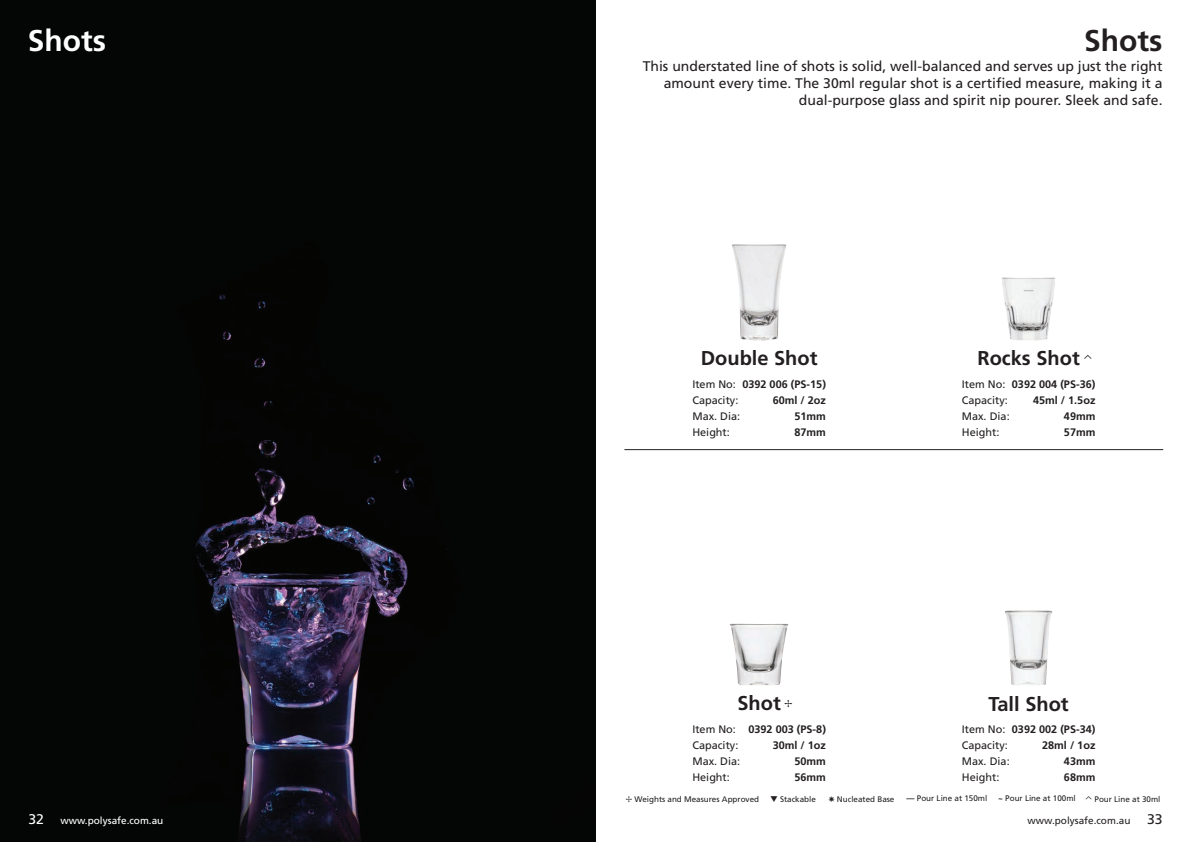
<style>
.page{position:relative;width:1191px;height:842px;background:#fff}
.page>*{position:absolute;margin:0;border:0;box-sizing:border-box;transform-origin:0 0}
.t1{font:700 30px "Frutiger LT Std";color:#fff}
.t2{font:700 30px "Frutiger LT Std";color:#231f20}
.t3{font:700 20px "Frutiger LT Std";color:#231f20}
.t4{font:14px/16.8px "Frutiger LT Std";color:#231f20;text-align:right}
.t5{font:10.9px "Frutiger LT Std";color:#231f20}
.t6{font:700 10.9px "Frutiger LT Std";color:#231f20}
.t7{font:10px "Frutiger LT Std";color:#fff}
.t8{font:10px "Frutiger LT Std";color:#231f20}
.t9{font:10px "Monotype Sorts";color:#231f20}
.t10{font:8.1px "Frutiger LT Std";color:#231f20}
.s1{font-family:"Monotype Sorts"}
.s2{font-weight:700}
.s3{font-size:14px}
</style>
<div class="page">
<img style="left:0;top:0;width:595px;height:842px">
<img style="left:1005px;top:610px;width:47px;height:75px">
<img style="left:730px;top:624px;width:59px;height:62px">
<hr style="left:624px;top:449px;width:539px;height:1px;background:#231f20">
<img style="left:732px;top:244px;width:54px;height:96px">
<img style="left:1002px;top:277px;width:53px;height:63px">
<p class="t1" style="left:28px;top:23px;width:80px">Shots</p>
<p class="t2" style="left:1084px;top:23px;width:80px">Shots</p>
<p class="t4" style="left:643px;top:58px;width:521px">This understated line of shots is solid, well-balanced and serves up just the right amount every time. The 30ml regular shot is a certified measure, making it a</p>
<p class="t4" style="left:799px;top:92px;width:365px">dual-purpose glass and spirit nip pourer. Sleek and safe.</p>
<p class="t3" style="left:701px;top:347px;width:118px">Double Shot</p>
<p class="t6" style="left:742px;top:377px;width:85px">0392 006 (PS-15)</p>
<p class="t6" style="left:772px;top:394px;width:55px">60ml / 2oz</p>
<p class="t6" style="left:794px;top:410px;width:33px">51mm</p>
<p class="t6" style="left:794px;top:426px;width:33px">87mm</p>
<p class="t5" style="left:692px;top:377px;width:45px">Item No:</p>
<p class="t5" style="left:692px;top:394px;width:47px">Capacity:</p>
<p class="t5" style="left:692px;top:410px;width:49px">Max. Dia:</p>
<p class="t5" style="left:692px;top:426px;width:39px">Height:</p>
<p class="t3" style="left:737px;top:691px;width:45px">Shot</p>
<p class="t6" style="left:748px;top:723px;width:79px">0392 003 (PS-8)</p>
<p class="t6" style="left:772px;top:739px;width:55px">30ml / 1oz</p>
<p class="t6" style="left:794px;top:755px;width:33px">50mm</p>
<p class="t6" style="left:794px;top:771px;width:33px">56mm</p>
<p class="t9" style="left:784px;top:699px;width:9px">B</p>
<p class="t5" style="left:692px;top:723px;width:45px">Item No:</p>
<p class="t5" style="left:692px;top:739px;width:47px">Capacity:</p>
<p class="t5" style="left:692px;top:755px;width:49px">Max. Dia:</p>
<p class="t5" style="left:692px;top:771px;width:39px">Height:</p>
<p class="t3" style="left:977px;top:347px;width:104px">Rocks Shot</p>
<p class="t6" style="left:1012px;top:377px;width:85px">0392 004 (PS-36)</p>
<p class="t6" style="left:1033px;top:394px;width:64px">45ml / 1.5oz</p>
<p class="t6" style="left:1064px;top:410px;width:33px">49mm</p>
<p class="t6" style="left:1064px;top:426px;width:33px">57mm</p>
<p class="t5" style="left:962px;top:377px;width:45px">Item No:</p>
<p class="t5" style="left:962px;top:394px;width:47px">Capacity:</p>
<p class="t5" style="left:962px;top:410px;width:49px">Max. Dia:</p>
<p class="t5" style="left:962px;top:426px;width:39px">Height:</p>
<p class="t3" style="left:988px;top:692px;width:82px">Tall Shot</p>
<p class="t6" style="left:1012px;top:723px;width:85px">0392 002 (PS-34)</p>
<p class="t6" style="left:1042px;top:739px;width:55px">28ml / 1oz</p>
<p class="t6" style="left:1064px;top:755px;width:33px">43mm</p>
<p class="t6" style="left:1064px;top:771px;width:33px">68mm</p>
<p class="t5" style="left:962px;top:723px;width:45px">Item No:</p>
<p class="t5" style="left:962px;top:739px;width:47px">Capacity:</p>
<p class="t5" style="left:962px;top:755px;width:49px">Max. Dia:</p>
<p class="t5" style="left:962px;top:771px;width:39px">Height:</p>
<p class="t10" style="left:626px;top:794px;width:135px"><span class="s1">B</span> Weights and Measures Approved</p>
<p class="t10" style="left:780px;top:794px;width:37px">Stackable</p>
<p class="t10" style="left:837px;top:794px;width:59px">Nucleated Base</p>
<p class="t10" style="left:906px;top:794px;width:82px"><span class="s2">—</span> Pour Line at 150ml</p>
<p class="t10" style="left:998px;top:794px;width:79px"><span class="s2">~</span> Pour Line at 100ml</p>
<p class="t10" style="left:1094px;top:794px;width:67px">Pour Line at 30ml</p>
<p class="t7" style="left:28px;top:815px;width:136px"><span class="s3">32</span> www.polysafe.com.au</p>
<p class="t8" style="left:1027px;top:815px;width:136px">www.polysafe.com.au <span class="s3">33</span></p>
</div>
